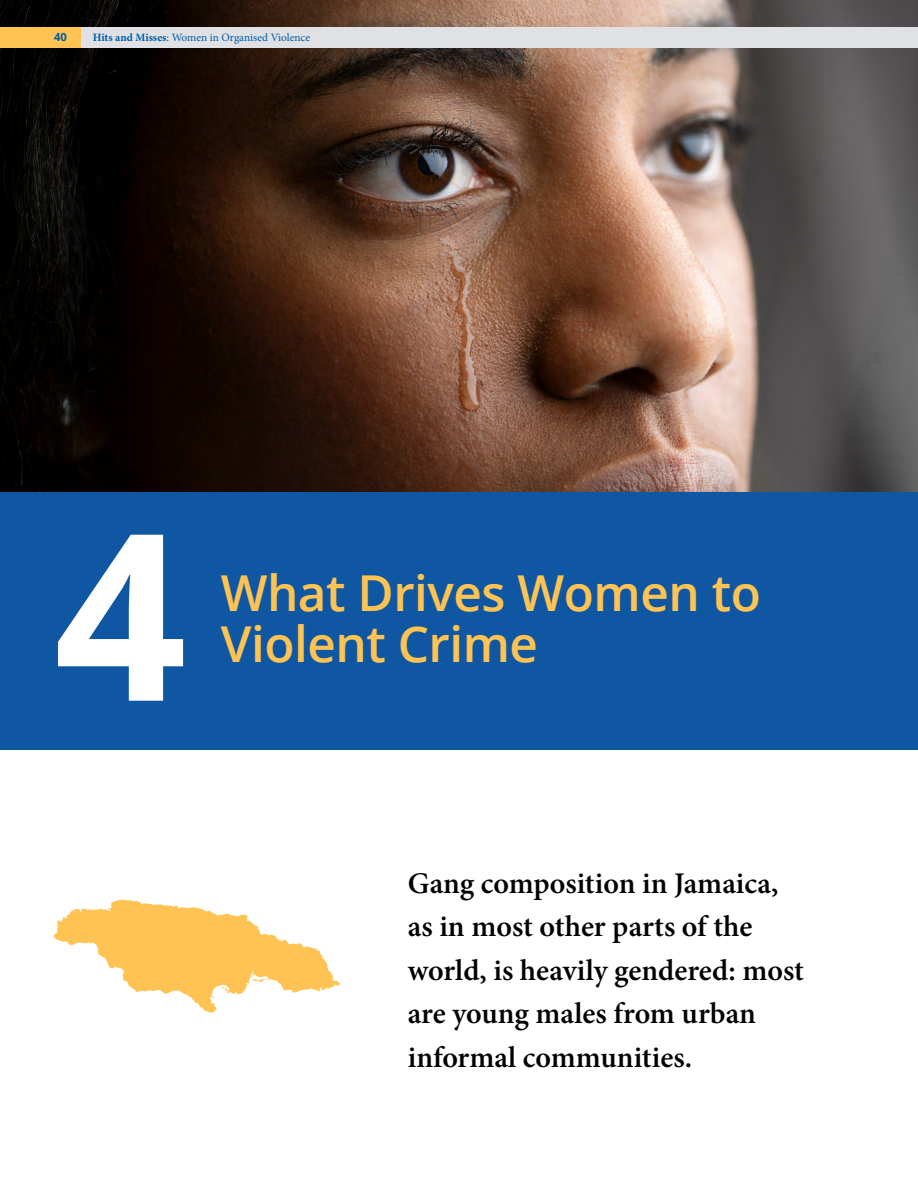
<style>
.page{position:relative;width:918px;height:1188px;background:#fff}
.page>*{position:absolute;margin:0;border:0;box-sizing:border-box;transform-origin:0 0}
.t1{font:700 232.5px "Open Sans";color:#fff}
.t2{font:600 49.5px/51px "Open Sans";letter-spacing:-.01em;color:#fec353}
.t3{font:600 30px/43.5px "Mignon";color:#000}
.t4{font:11.25px "Mignon";color:#005ca5}
.t5{font:700 11.25px "Open Sans";color:#005ca5}
.s1{font-weight:700}
</style>
<div class="page">
<img style="left:0;top:0;width:918px;height:492px">
<div style="left:0;top:492px;width:918px;height:258px;background:#0f57a3"></div>
<svg style="left:54px;top:900px;width:286px;height:112px"></svg>
<div style="left:0;top:27px;width:918px;height:21px;background:#e0e1e5"></div>
<div style="left:0;top:27px;width:81px;height:21px;background:#fec353"></div>
<p class="t5" style="left:54px;top:29px;width:14px">40</p>
<p class="t4" style="left:93px;top:30px;width:219px"><span class="s1">Hits and Misses</span>: Women in Organised Violence</p>
<h1 class="t1" style="left:54px;top:452px;width:134px">4</h1>
<h2 class="t2" style="left:221px;top:567px;width:542px">What Drives Women to<br>Violent Crime</h2>
<p class="t3" style="left:408px;top:861px;width:398px">Gang composition in Jamaica, as in most other parts of the world, is heavily gendered: most are young males from urban informal communities.</p>
</div>
